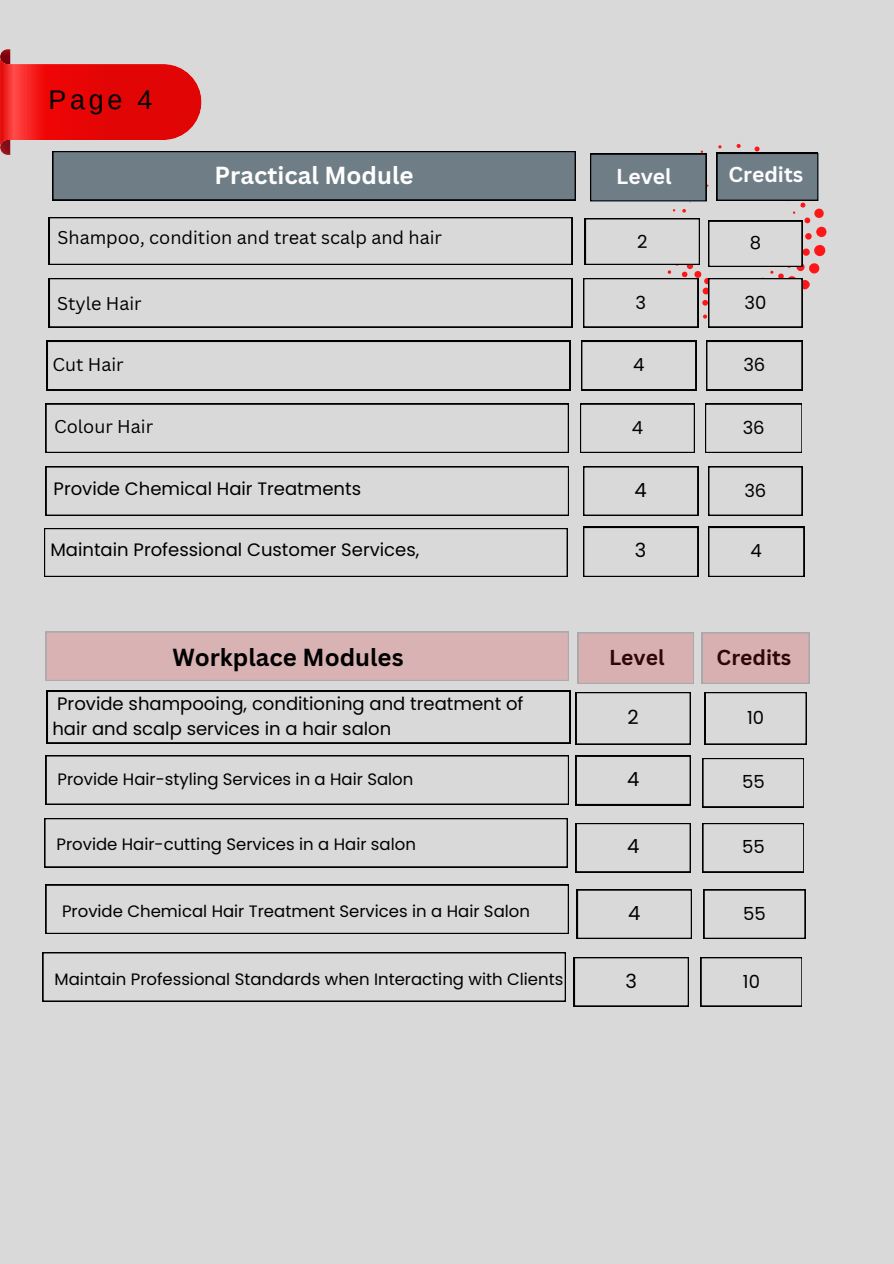
<style>
.page{position:relative;width:894px;height:1264px;background:#fff}
.page>*{position:absolute;margin:0;border:0;box-sizing:border-box;transform-origin:0 0}
.t1{font:27px "Arimo";color:#000}
.t2{font:700 24px "Canva Sans";color:#000}
.t3{font:700 24px "Canva Sans";color:#fff}
.t4{font:700 21px "Canva Sans";color:#fdfcff}
.t5{font:700 21px "Canva Sans";color:#000}
.t6{font:19.5px "Poppins";color:#000}
.t7{font:18px/24.8px "Poppins";color:#000}
.t8{font:18px "Canva Sans";color:#000}
.t9{font:16.5px "Poppins";color:#000}
</style>
<div class="page">
<div style="left:0;top:0;width:893px;height:1263px;background:#d9d9d9"></div>
<svg style="left:46px;top:403px;width:522px;height:50px"></svg>
<svg style="left:580px;top:403px;width:114px;height:50px"></svg>
<svg style="left:705px;top:403px;width:96px;height:50px"></svg>
<div style="left:49px;top:217px;width:523px;height:48px;background:#000"></div>
<div style="left:50px;top:218px;width:522px;height:46px;background:#d9d9d9"></div>
<svg style="left:47px;top:341px;width:523px;height:49px"></svg>
<svg style="left:581px;top:341px;width:115px;height:49px"></svg>
<svg style="left:706px;top:341px;width:95px;height:49px"></svg>
<svg style="left:49px;top:278px;width:523px;height:49px"></svg>
<svg style="left:0;top:49px;width:575px;height:151px"></svg>
<svg style="left:583px;top:144px;width:244px;height:183px"></svg>
<svg style="left:46px;top:466px;width:523px;height:49px"></svg>
<svg style="left:583px;top:466px;width:115px;height:49px"></svg>
<svg style="left:708px;top:466px;width:94px;height:49px"></svg>
<div style="left:44px;top:528px;width:523px;height:49px;background:#000"></div>
<div style="left:45px;top:529px;width:522px;height:47px;background:#d9d9d9"></div>
<div style="left:583px;top:527px;width:115px;height:50px;background:#000"></div>
<div style="left:584px;top:528px;width:114px;height:48px;background:#d9d9d9"></div>
<svg style="left:708px;top:527px;width:96px;height:50px"></svg>
<svg style="left:708px;top:527px;width:95px;height:49px"></svg>
<svg style="left:44px;top:818px;width:523px;height:49px"></svg>
<svg style="left:575px;top:823px;width:115px;height:49px"></svg>
<svg style="left:702px;top:823px;width:101px;height:49px"></svg>
<div style="left:46px;top:631px;width:523px;height:50px;background:#d9b2b4"></div>
<svg style="left:577px;top:632px;width:116px;height:52px;background:#d5afb1"></svg>
<svg style="left:701px;top:632px;width:108px;height:52px;background:#d5afb1"></svg>
<svg style="left:47px;top:691px;width:643px;height:53px"></svg>
<svg style="left:704px;top:692px;width:102px;height:52px"></svg>
<svg style="left:46px;top:755px;width:523px;height:49px"></svg>
<svg style="left:575px;top:755px;width:115px;height:50px"></svg>
<svg style="left:702px;top:758px;width:101px;height:49px"></svg>
<svg style="left:46px;top:884px;width:522px;height:49px"></svg>
<svg style="left:577px;top:889px;width:114px;height:49px"></svg>
<svg style="left:703px;top:889px;width:101px;height:49px"></svg>
<svg style="left:43px;top:952px;width:522px;height:49px"></svg>
<svg style="left:573px;top:957px;width:115px;height:49px"></svg>
<svg style="left:700px;top:957px;width:101px;height:49px"></svg>
<p class="t1" style="left:49px;top:84px;width:105px">Page 4</p>
<p class="t3" style="left:214px;top:158px;width:200px">Practical Module</p>
<p class="t4" style="left:616px;top:162px;width:57px">Level</p>
<p class="t4" style="left:728px;top:160px;width:76px">Credits</p>
<h2 class="t8" style="left:58px;top:225px;width:386px">Shampoo, condition and treat scalp and hair</h2>
<p class="t7" style="left:637px;top:229px;width:12px">2</p>
<p class="t7" style="left:749px;top:230px;width:13px">8</p>
<p class="t8" style="left:57px;top:291px;width:86px">Style Hair</p>
<p class="t7" style="left:635px;top:290px;width:12px">3</p>
<p class="t7" style="left:744px;top:290px;width:23px">30</p>
<p class="t8" style="left:52px;top:351px;width:73px">Cut Hair</p>
<p class="t7" style="left:633px;top:352px;width:13px">4</p>
<p class="t7" style="left:743px;top:352px;width:24px">36</p>
<h3 class="t8" style="left:54px;top:414px;width:100px">Colour Hair</h3>
<h1 class="t7" style="left:631px;top:415px;width:13px">4</h1>
<p class="t7" style="left:742px;top:415px;width:24px">36</p>
<p class="t7" style="left:54px;top:476px;width:309px">Provide Chemical Hair Treatments</p>
<p class="t7" style="left:50px;top:537px;width:370px">Maintain Professional Customer Services,</p>
<p class="t6" style="left:634px;top:476px;width:14px">4</p>
<p class="t7" style="left:744px;top:478px;width:24px">36</p>
<p class="t6" style="left:634px;top:537px;width:13px">3</p>
<p class="t7" style="left:750px;top:538px;width:13px">4</p>
<h3 class="t2" style="left:172px;top:640px;width:233px">Workplace Modules</h3>
<p class="t5" style="left:609px;top:643px;width:57px">Level</p>
<p class="t5" style="left:716px;top:643px;width:76px">Credits</p>
<p class="t6" style="left:627px;top:703px;width:13px">2</p>
<p class="t7" style="left:747px;top:705px;width:19px">10</p>
<p class="t7" style="left:52px;top:691px;width:472px">Provide shampooing, conditioning and treatment of hair and scalp services in a hair salon</p>
<p class="t9" style="left:58px;top:767px;width:357px">Provide Hair-styling Services in a Hair Salon</p>
<p class="t6" style="left:627px;top:765px;width:14px">4</p>
<p class="t7" style="left:741px;top:769px;width:24px">55</p>
<h2 class="t9" style="left:56px;top:833px;width:361px">Provide Hair-cutting Services in a Hair salon</h2>
<p class="t6" style="left:627px;top:833px;width:14px">4</p>
<p class="t7" style="left:741px;top:834px;width:24px">55</p>
<h3 class="t9" style="left:62px;top:899px;width:469px">Provide Chemical Hair Treatment Services in a Hair Salon</h3>
<p class="t6" style="left:628px;top:899px;width:14px">4</p>
<p class="t7" style="left:743px;top:901px;width:24px">55</p>
<p class="t9" style="left:55px;top:967px;width:510px">Maintain Professional Standards when Interacting with Clients</p>
<p class="t6" style="left:625px;top:967px;width:13px">3</p>
<p class="t7" style="left:742px;top:968px;width:19px">10</p>
</div>
